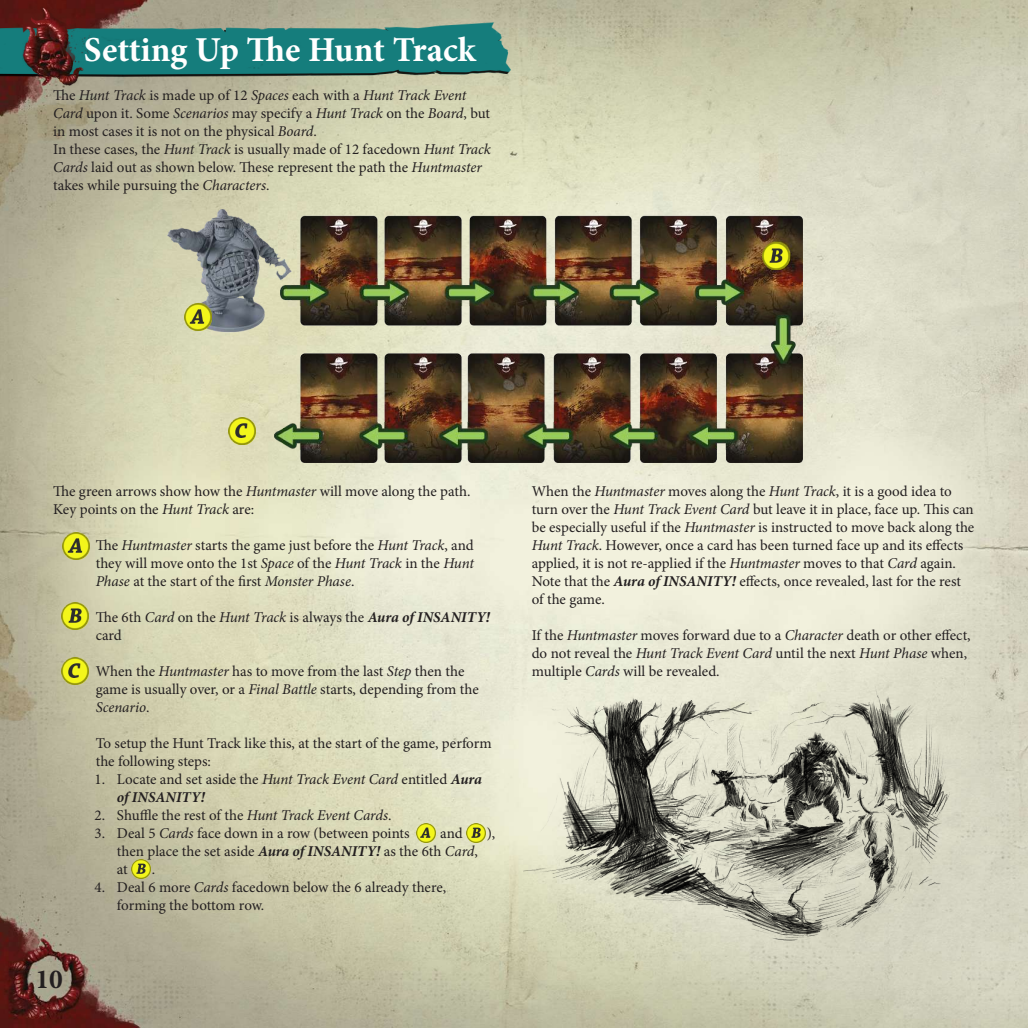
<style>
.page{position:relative;width:1028px;height:1028px;background:#fff}
.page>*{position:absolute;margin:0;border:0;box-sizing:border-box;transform-origin:0 0}
.t1{font:700 35px "Minion Pro";letter-spacing:-.005em;color:#fff}
.t2{font:700 27.5px "Minion Pro";color:#231f20}
.t3{font:15px/18px "Minion Pro";color:#231f20}
.s1{font-style:italic}
.s2{font-weight:700;font-style:italic}
</style>
<div class="page">
<img style="left:0;top:0;width:1028px;height:1028px">
<img style="left:0;top:23px;width:510px;height:53px">
<img style="left:23px;top:0;width:80px;height:86px">
<img style="left:168px;top:210px;width:635px;height:252px">
<img style="left:184px;top:303px;width:27px;height:27px">
<img style="left:763px;top:242px;width:27px;height:27px">
<img style="left:229px;top:417px;width:27px;height:28px">
<img style="left:62px;top:532px;width:27px;height:27px">
<img style="left:62px;top:603px;width:27px;height:27px">
<img style="left:62px;top:658px;width:27px;height:27px">
<img style="left:131px;top:859px;width:19px;height:20px">
<img style="left:416px;top:823px;width:20px;height:19px">
<img style="left:466px;top:823px;width:20px;height:20px">
<img style="left:523px;top:686px;width:426px;height:254px">
<h1 class="t1" style="left:84px;top:25px;width:393px">Setting Up The Hunt Track</h1>
<p class="t3" style="left:53px;top:86px;width:439px">The <span class="s1">Hunt Track</span> is made up of 12 <span class="s1">Spaces</span> each with a <span class="s1">Hunt Track Event Card</span> upon it. Some <span class="s1">Scenarios</span> may specify a <span class="s1">Hunt Track</span> on the <span class="s1">Board</span>, but in most cases it is not on the physical <span class="s1">Board</span>.<br>In these cases, the <span class="s1">Hunt Track</span> is usually made of 12 facedown <span class="s1">Hunt Track Cards</span> laid out as shown below. These represent the path the <span class="s1">Huntmaster </span>takes while pursuing the <span class="s1">Characters</span>.</p>
<p class="t3" style="left:53px;top:482px;width:417px">The green arrows show how the <span class="s1">Huntmaster</span> will move along the path.<br>Key points on the <span class="s1">Hunt Track</span> are:</p>
<p class="t3" style="left:96px;top:536px;width:380px;text-align:justify">The <span class="s1">Huntmaster</span> starts the game just before the <span class="s1">Hunt Track</span>, and they will move onto the 1st <span class="s1">Space</span> of the <span class="s1">Hunt Track</span> in the <span class="s1">Hunt Phase</span> at the start of the first <span class="s1">Monster Phase</span>.</p>
<p class="t3" style="left:96px;top:608px;width:396px">The 6th <span class="s1">Card</span> on the <span class="s1">Hunt Track</span> is always the <span class="s2">Aura of INSANITY! </span>card</p>
<p class="t3" style="left:96px;top:662px;width:384px">When the <span class="s1">Huntmaster</span> has to move from the last <span class="s1">Step</span> then the game is usually over, or a <span class="s1">Final Battle</span> starts, depending from the<br><span class="s1">Scenario</span>.</p>
<p class="t3" style="left:96px;top:734px;width:397px">To setup the Hunt Track like this, at the start of the game, perform the following steps:</p>
<p class="t3" style="left:117px;top:770px;width:366px;text-indent:-22px">1. Locate and set aside the <span class="s1">Hunt Track Event Card</span> entitled <span class="s2">Aura of INSANITY!</span></p>
<p class="t3" style="left:94px;top:806px;width:297px">2. Shuffle the rest of the <span class="s1">Hunt Track Event Cards</span>.</p>
<p class="t3" style="left:94px;top:824px;width:317px">3. Deal 5 <span class="s1">Cards</span> face down in a row (between points</p>
<p class="t3" style="left:440px;top:824px;width:24px">and</p>
<p class="t3" style="left:486px;top:824px;width:10px">),</p>
<p class="t3" style="left:117px;top:842px;width:362px">then place the set aside <span class="s2">Aura of INSANITY!</span> as the 6th <span class="s1">Card</span>, at</p>
<p class="t3" style="left:152px;top:860px;width:3px">.</p>
<p class="t3" style="left:117px;top:878px;width:330px;text-indent:-22px">4. Deal 6 more <span class="s1">Cards</span> facedown below the 6 already there, forming the bottom row.</p>
<h2 class="t2" style="left:36px;top:959px;width:29px">10</h2>
<p class="t3" style="left:531px;top:482px;width:444px">When the <span class="s1">Huntmaster</span> moves along the <span class="s1">Hunt Track</span>, it is a good idea to turn over the <span class="s1">Hunt Track Event Card</span> but leave it in place, face up. This can be especially useful if the <span class="s1">Huntmaster</span> is instructed to move back along the <span class="s1">Hunt Track</span>. However, once a card has been turned face up and its effects applied, it is not re-applied if the <span class="s1">Huntmaster</span> moves to that <span class="s1">Card</span> again.<br>Note that the <span class="s2">Aura of INSANITY!</span> effects, once revealed, last for the rest of the game.</p>
<p class="t3" style="left:531px;top:626px;width:440px">If the <span class="s1">Huntmaster</span> moves forward due to a <span class="s1">Character</span> death or other effect, do not reveal the <span class="s1">Hunt Track Event Card</span> until the next <span class="s1">Hunt Phase</span> when, multiple <span class="s1">Cards</span> will be revealed.</p>
</div>
